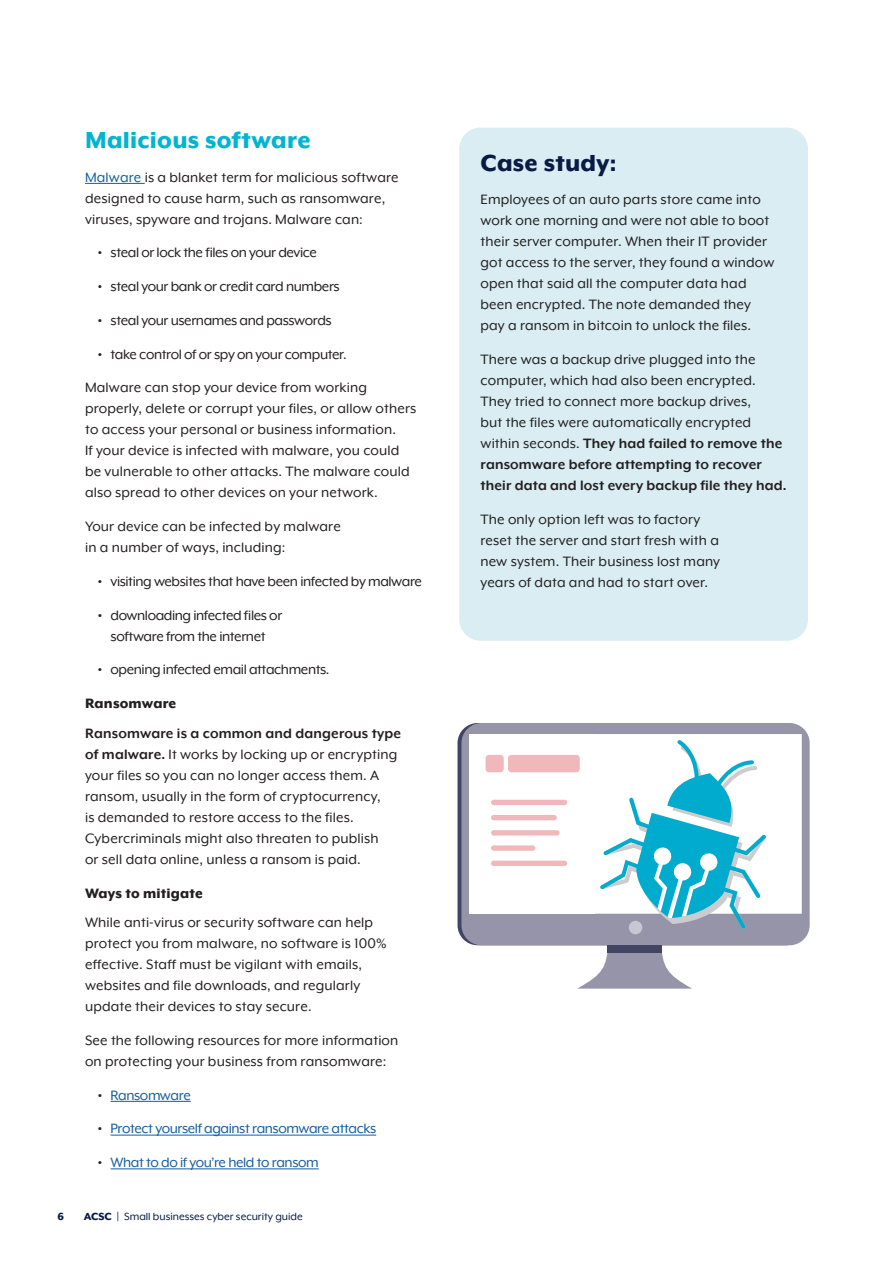
<style>
.page{position:relative;width:893px;height:1263px;background:#fff}
.page>*{position:absolute;margin:0;border:0;box-sizing:border-box;transform-origin:0 0}
.H2_-_Heading_-_Cyan{font:800 27px "Mr Eaves XL Mod OT";letter-spacing:.01em;color:#00b5d1}
.t1{font:800 27px "Mr Eaves XL Mod OT";letter-spacing:.01em;color:#071b44}
.Body{font:15.75px/21px "Mr Eaves XL Mod OT";letter-spacing:.01em;color:#231f20}
.Body_bullet{font:15.75px/21px "Mr Eaves XL Mod OT";letter-spacing:-.025em;color:#231f20;text-align:center}
.Body_bullet-2{font:15.75px "Mr Eaves XL Mod OT";letter-spacing:-.025em;color:#175d9e}
.H3_-_Heading_-_Black{font:800 15.75px "Mr Eaves XL Mod OT";letter-spacing:.01em;color:#231f20}
.t2{font:12px "Mr Eaves XL Mod OT";color:#071b44}
.t3{font:800 12px "Mr Eaves XL Mod OT";color:#071b44}
.s1{color:#175d9e}
.s2{font-weight:700}
.s3{font-weight:700;color:#231f20}
.s4{font-weight:800}
</style>
<div class="page">
<div style="left:461px;top:723px;width:349px;height:222px;background:#9694a8"></div>
<div style="left:469px;top:734px;width:333px;height:180px;background:#fff"></div>
<svg style="left:577px;top:940px;width:115px;height:48px"></svg>
<div style="left:629px;top:921px;width:13px;height:13px;background:#c8c6d2;border-radius:50%"></div>
<div style="left:607px;top:945px;width:55px;height:7px;background:#414563"></div>
<div style="left:491px;top:800px;width:76px;height:5px;background:#f1b8bb;border-radius:3px"></div>
<div style="left:491px;top:815px;width:66px;height:5px;background:#f1b8bb;border-radius:3px"></div>
<div style="left:491px;top:830px;width:69px;height:5px;background:#f1b8bb;border-radius:3px"></div>
<div style="left:491px;top:845px;width:44px;height:6px;background:#f1b8bb;border-radius:3px"></div>
<div style="left:491px;top:861px;width:76px;height:5px;background:#f1b8bb;border-radius:3px"></div>
<div style="left:486px;top:755px;width:18px;height:17px;background:#f1b8bb;border-radius:3px"></div>
<div style="left:508px;top:755px;width:72px;height:17px;background:#f1b8bb;border-radius:3px"></div>
<svg style="left:597px;top:740px;width:173px;height:192px"></svg>
<hr style="left:85px;top:183px;width:60px;height:1px;background:#175d9e">
<hr style="left:111px;top:1101px;width:80px;height:1px;background:#175d9e">
<hr style="left:111px;top:1135px;width:265px;height:1px;background:#175d9e">
<hr style="left:111px;top:1168px;width:208px;height:1px;background:#175d9e">
<div style="left:459px;top:128px;width:349px;height:513px;background:#d9edf3;border-radius:21px"></div>
<h2 class="H2_-_Heading_-_Cyan" style="left:85px;top:124px;width:227px">Malicious software</h2>
<p class="Body" style="left:85px;top:166px;width:315px"><span class="s1">Malware</span> is a blanket term for malicious software designed to cause harm, such as ransomware, viruses, spyware and trojans. Malware can:</p>
<p class="Body_bullet" style="left:98px;top:242px;width:221px"><span class="s2">•</span> steal or lock the files on your device</p>
<p class="Body_bullet" style="left:98px;top:276px;width:243px"><span class="s2">•</span> steal your bank or credit card numbers</p>
<p class="Body_bullet" style="left:98px;top:310px;width:235px"><span class="s2">•</span> steal your usernames and passwords</p>
<p class="Body_bullet" style="left:98px;top:343px;width:248px"><span class="s2">•</span> take control of or spy on your computer.</p>
<p class="Body" style="left:85px;top:377px;width:333px">Malware can stop your device from working properly, delete or corrupt your files, or allow others to access your personal or business information.<br>If your device is infected with malware, you could be vulnerable to other attacks. The malware could also spread to other devices on your network.</p>
<p class="Body" style="left:85px;top:516px;width:257px">Your device can be infected by malware in a number of ways, including:</p>
<p class="Body_bullet" style="left:98px;top:571px;width:326px"><span class="s2">•</span> visiting websites that have been infected by malware</p>
<p class="Body_bullet" style="left:98px;top:604px;width:186px"><span class="s2">•</span> downloading infected files or software from the internet</p>
<p class="Body_bullet" style="left:98px;top:659px;width:231px"><span class="s2">•</span> opening infected email attachments.</p>
<h3 class="H3_-_Heading_-_Black" style="left:85px;top:694px;width:93px">Ransomware</h3>
<p class="Body" style="left:85px;top:722px;width:317px"><span class="s2">Ransomware is a common and dangerous type of malware.</span> It works by locking up or encrypting your files so you can no longer access them. A ransom, usually in the form of cryptocurrency,<br>is demanded to restore access to the files.<br>Cybercriminals might also threaten to publish<br>or sell data online, unless a ransom is paid.</p>
<h3 class="H3_-_Heading_-_Black" style="left:85px;top:884px;width:119px">Ways to mitigate</h3>
<p class="Body" style="left:85px;top:912px;width:303px">While anti-virus or security software can help protect you from malware, no software is 100% effective. Staff must be vigilant with emails, websites and file downloads, and regularly update their devices to stay secure.</p>
<p class="Body" style="left:85px;top:1029px;width:315px">See the following resources for more information on protecting your business from ransomware:</p>
<p class="Body_bullet-2" style="left:98px;top:1086px;width:95px"><span class="s3">•</span> Ransomware</p>
<p class="Body_bullet-2" style="left:98px;top:1120px;width:280px"><span class="s3">•</span> Protect yourself against ransomware attacks</p>
<p class="Body_bullet-2" style="left:98px;top:1154px;width:222px"><span class="s3">•</span> What to do if you’re held to ransom</p>
<p class="t3" style="left:57px;top:1210px;width:8px">6</p>
<p class="t2" style="left:84px;top:1210px;width:220px"><span class="s4">ACSC |</span> Small businesses cyber security guide</p>
<h1 class="t1" style="left:480px;top:147px;width:137px">Case study:</h1>
<p class="Body" style="left:480px;top:189px;width:295px">Employees of an auto parts store came into work one morning and were not able to boot their server computer. When their IT provider got access to the server, they found a window open that said all the computer data had been encrypted. The note demanded they pay a ransom in bitcoin to unlock the files.</p>
<p class="Body" style="left:480px;top:349px;width:308px">There was a backup drive plugged into the computer, which had also been encrypted.<br>They tried to connect more backup drives,<br>but the files were automatically encrypted within seconds. <span class="s2">They had failed to remove the ransomware before attempting to recover their data and lost every backup file they had.</span></p>
<p class="Body" style="left:480px;top:509px;width:241px">The only option left was to factory reset the server and start fresh with a new system. Their business lost many years of data and had to start over.</p>
</div>
